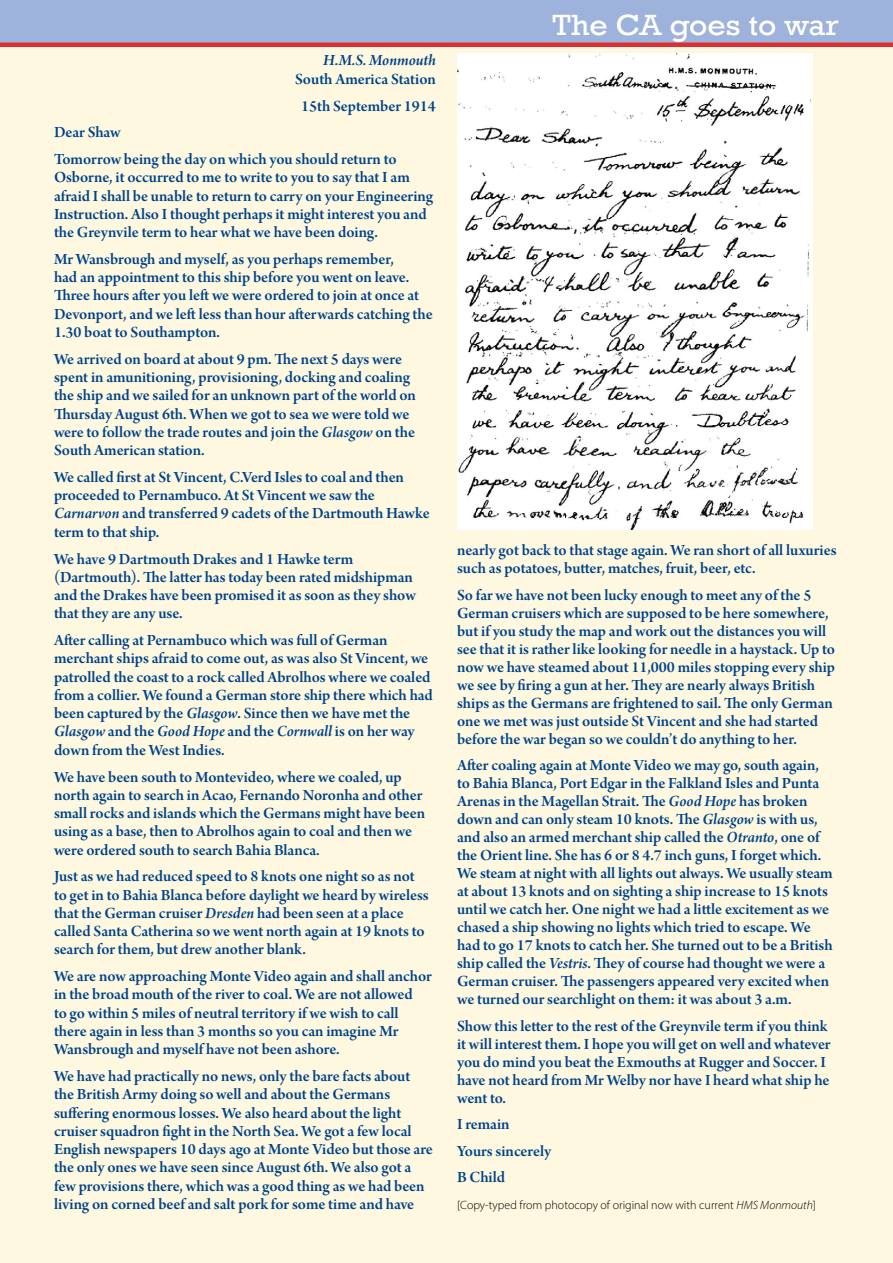
<style>
.page{position:relative;width:893px;height:1263px;background:#fff}
.page>*{position:absolute;margin:0;border:0;box-sizing:border-box;transform-origin:0 0}
.t1{font:33px "Rockwell";color:#fff;scale:1.07 1}
.t2{font:30px "Rockwell";color:#fff;scale:1.07 1}
.t3{font:16.5px/18.3px "Arno Pro Smbd Subhead";letter-spacing:-.005em;color:#004288}
.t4{font:16.5px "Arno Pro Smbd Italic Subhead";letter-spacing:-.005em;color:#004288}
.t5{font:300 12px "Myriad Pro";color:#000}
.s1{font-family:"Arno Pro Smbd Italic Subhead"}
.s2{font-family:"Arno Pro Smbd Subhead"}
.s3{font-style:italic}
</style>
<div class="page">
<div style="left:0;top:45px;width:893px;height:1218px;background:#fdf8df"></div>
<div style="left:0;top:0;width:893px;height:44px;background:#9eb3db"></div>
<hr style="left:0;top:43px;width:893px;height:4px;background:#dc2f34">
<img style="left:458px;top:53px;width:354px;height:476px">
<p class="t4" style="left:323px;top:51px;width:114px">H.M.S. Monmouth</p>
<p class="t3" style="left:295px;top:66px;width:142px;line-height:26.8px;text-align:center">South America Station<br>15th September 1914</p>
<p class="t3" style="left:54px;top:120px;width:344px;line-height:26.8px">Dear Shaw<br>Tomorrow being the day on which you should return to</p>
<p class="t3" style="left:54px;top:169px;width:381px">Osborne, it occurred to me to write to you to say that I am afraid I shall be unable to return to carry on your Engineering Instruction. Also I thought perhaps it might interest you and the Greynvile term to hear what we have been doing.</p>
<p class="t3" style="left:54px;top:251px;width:380px">Mr Wansbrough and myself, as you perhaps remember,<br>had an appointment to this ship before you went on leave.<br>Three hours after you left we were ordered to join at once at Devonport, and we left less than hour afterwards catching the 1.30 boat to Southampton.</p>
<p class="t3" style="left:54px;top:351px;width:363px">We arrived on board at about 9 pm. The next 5 days were spent in amunitioning, provisioning, docking and coaling the ship and we sailed for an unknown part of the world on Thursday August 6th. When we got to sea we were told we were to follow the trade routes and join the <span class="s1">Glasgow</span> on the South American station.</p>
<p class="t3" style="left:54px;top:469px;width:377px">We called first at St Vincent, C.Verd Isles to coal and then proceeded to Pernambuco. At St Vincent we saw the <span class="s1">Carnarvon</span> and transferred 9 cadets of the Dartmouth Hawke term to that ship.</p>
<p class="t3" style="left:54px;top:550px;width:363px">We have 9 Dartmouth Drakes and 1 Hawke term (Dartmouth). The latter has today been rated midshipman and the Drakes have been promised it as soon as they show that they are any use.</p>
<p class="t3" style="left:54px;top:632px;width:380px">After calling at Pernambuco which was full of German merchant ships afraid to come out, as was also St Vincent, we patrolled the coast to a rock called Abrolhos where we coaled from a collier. We found a German store ship there which had been captured by the <span class="s1">Glasgow</span>. Since then we have met the</p>
<p class="t4" style="left:54px;top:722px;width:362px">Glasgow <span class="s2">and the</span> Good Hope <span class="s2">and the</span> Cornwall <span class="s2">is on her way</span></p>
<p class="t3" style="left:54px;top:737px;width:349px;line-height:26.8px">down from the West Indies.<br>We have been south to Montevideo, where we coaled, up</p>
<p class="t3" style="left:54px;top:786px;width:373px">north again to search in Acao, Fernando Noronha and other small rocks and islands which the Germans might have been using as a base, then to Abrolhos again to coal and then we were ordered south to search Bahia Blanca.</p>
<p class="t3" style="left:54px;top:868px;width:376px">Just as we had reduced speed to 8 knots one night so as not to get in to Bahia Blanca before daylight we heard by wireless that the German cruiser <span class="s1">Dresden</span> had been seen at a place called Santa Catherina so we went north again at 19 knots to search for them, but drew another blank.</p>
<p class="t3" style="left:54px;top:968px;width:379px">We are now approaching Monte Video again and shall anchor in the broad mouth of the river to coal. We are not allowed<br>to go within 5 miles of neutral territory if we wish to call there again in less than 3 months so you can imagine Mr Wansbrough and myself have not been ashore.</p>
<p class="t3" style="left:54px;top:1068px;width:380px">We have had practically no news, only the bare facts about the British Army doing so well and about the Germans suffering enormous losses. We also heard about the light cruiser squadron fight in the North Sea. We got a few local English newspapers 10 days ago at Monte Video but those are the only ones we have seen since August 6th. We also got a few provisions there, which was a good thing as we had been living on corned beef and salt pork for some time and have</p>
<h2 class="t2" style="left:552px;top:8px;width:269px">The CA goes to war</h2>
<h1 class="t1" style="left:756px;top:8px;width:80px">RATS</h1>
<p class="t3" style="left:457px;top:542px;width:381px">nearly got back to that stage again. We ran short of all luxuries such as potatoes, butter, matches, fruit, beer, etc.</p>
<p class="t3" style="left:457px;top:587px;width:380px">So far we have not been lucky enough to meet any of the 5<br>German cruisers which are supposed to be here somewhere, but if you study the map and work out the distances you will see that it is rather like looking for needle in a haystack. Up to now we have steamed about 11,000 miles stopping every ship we see by firing a gun at her. They are nearly always British ships as the Germans are frightened to sail. The only German one we met was just outside St Vincent and she had started before the war began so we couldn’t do anything to her.</p>
<p class="t3" style="left:457px;top:757px;width:377px">After coaling again at Monte Video we may go, south again, to Bahia Blanca, Port Edgar in the Falkland Isles and Punta Arenas in the Magellan Strait. The <span class="s1">Good Hope</span> has broken down and can only steam 10 knots. The <span class="s1">Glasgow</span> is with us, and also an armed merchant ship called the <span class="s1">Otranto</span>, one of the Orient line. She has 6 or 8 4.7 inch guns, I forget which.<br>We steam at night with all lights out always. We usually steam at about 13 knots and on sighting a ship increase to 15 knots until we catch her. One night we had a little excitement as we chased a ship showing no lights which tried to escape. We had to go 17 knots to catch her. She turned out to be a British ship called the <span class="s1">Vestris</span>. They of course had thought we were a German cruiser. The passengers appeared very excited when we turned our searchlight on them: it was about 3 a.m.</p>
<p class="t3" style="left:457px;top:1018px;width:375px">Show this letter to the rest of the Greynvile term if you think it will interest them. I hope you will get on well and whatever you do mind you beat the Exmouths at Rugger and Soccer. I have not heard from Mr Welby nor have I heard what ship he went to.</p>
<p class="t3" style="left:457px;top:1112px;width:96px;line-height:26.5px">I remain<br>Yours sincerely<br>B Child</p>
<p class="t5" style="left:457px;top:1198px;width:360px">[Copy-typed from photocopy of original now with current <span class="s3">HMS Monmouth</span>]</p>
</div>
